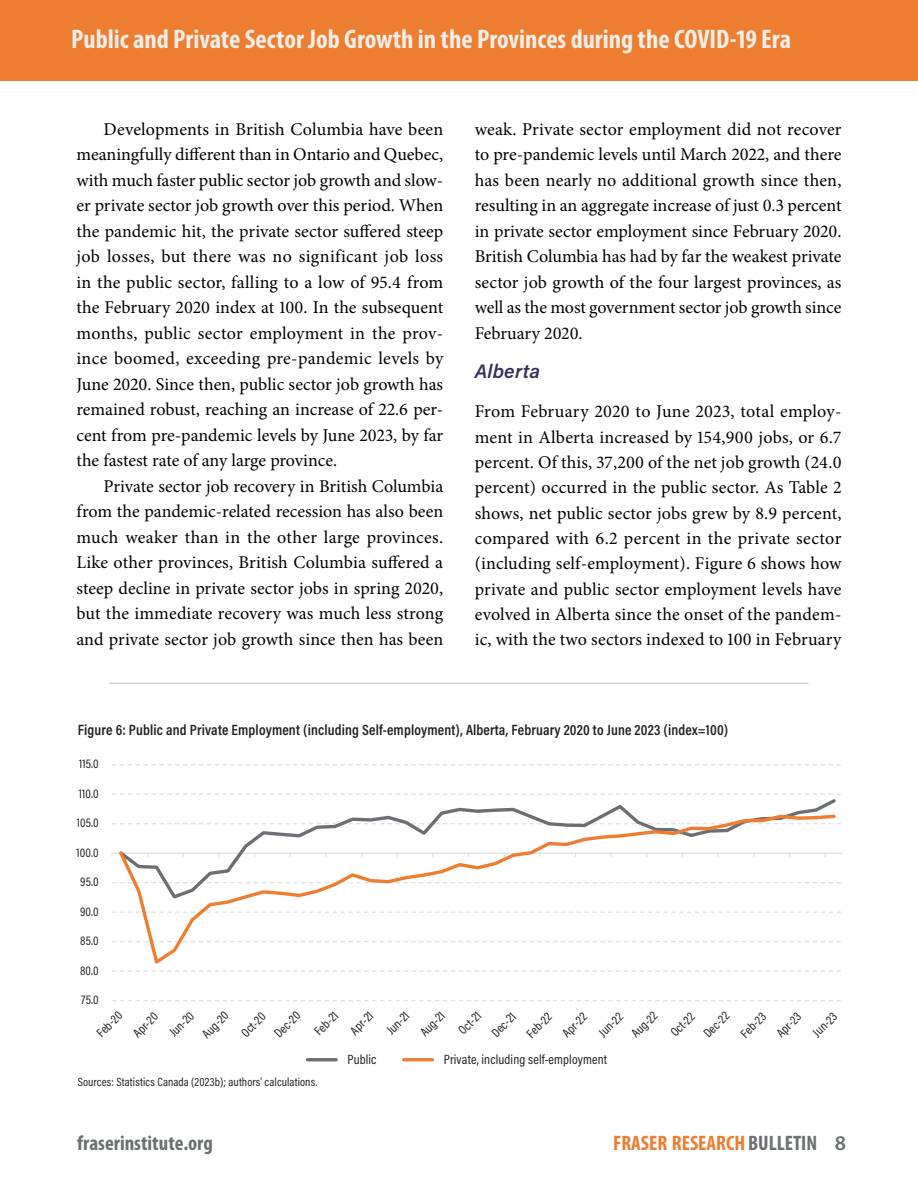
<style>
.page{position:relative;width:918px;height:1188px;background:#fff}
.page>*{position:absolute;margin:0;border:0;box-sizing:border-box;transform-origin:0 0}
.t1{font:700 condensed 27px "Myriad Pro";color:#f2ede6}
.t2{font:700 condensed 21px "Myriad Pro";color:#ed7d30}
.t3{font:700 condensed 21px "Myriad Pro";color:#6b7073}
.Head_3{font:italic 600 19.5px "Acumin Pro";letter-spacing:.01em;color:#35305e}
.text{font:18px/25.5px "Minion Pro";letter-spacing:-.005em;color:#000;text-align:justify}
.textleft{font:18px/25.3px "Minion Pro";letter-spacing:.01em;color:#000;text-align:justify}
.t4{font:600 15px "Acumin Pro Cond";letter-spacing:.01em;color:#231f20}
.t5{font:13.5px "Acumin Pro Cond";letter-spacing:.01em;color:#231f20}
.t6{font:12.75px/23.5px "Acumin Pro Cond";letter-spacing:.01em;color:#231f20}
.t7{font:12px "Acumin Pro Cond";letter-spacing:.01em;color:#231f20}
.s1{color:#6b7073}
.s2{font-weight:600;font-stretch:normal;color:#6b7073}
</style>
<div class="page">
<div style="left:0;top:0;width:918px;height:81px;background:#ed7d30"></div>
<hr style="left:109px;top:683px;width:700px;height:1px;background:#d1d2d4">
<svg style="left:112px;top:1000px;width:729px;height:1px"></svg>
<svg style="left:112px;top:971px;width:729px;height:1px"></svg>
<svg style="left:112px;top:794px;width:729px;height:1px"></svg>
<svg style="left:112px;top:764px;width:729px;height:1px"></svg>
<hr style="left:112px;top:853px;width:731px;height:1px;background:#dcdddf">
<svg style="left:439px;top:799px;width:400px;height:85px"></svg>
<svg style="left:116px;top:813px;width:722px;height:151px"></svg>
<hr style="left:307px;top:1058px;width:29px;height:3px;background:#6b6f73">
<hr style="left:404px;top:1058px;width:29px;height:3px;background:#ee7d2f">
<h1 class="t1" style="left:71px;top:24px;width:721px">Public and Private Sector Job Growth in the Provinces during the COVID-19 Era</h1>
<p class="text" style="left:76px;top:116px;width:368px;text-indent:27px">Developments in British Columbia have been meaningfully different than in Ontario and Quebec, with much faster public sector job growth and slow&shy;er private sector job growth over this period. When the pandemic hit, the private sector suffered steep job losses, but there was no significant job loss in the public sector, falling to a low of 95.4 from the February 2020 index at 100. In the subsequent months, public sector employment in the prov&shy;ince boomed, exceeding pre-pandemic levels by June 2020. Since then, public sector job growth has remained robust, reaching an increase of 22.6 per&shy;cent from pre-pandemic levels by June 2023, by far the fastest rate of any large province.</p>
<p class="text" style="left:76px;top:473px;width:368px;text-indent:27px">Private sector job recovery in British Columbia from the pandemic-related recession has also been much weaker than in the other large provinces.<br>Like other provinces, British Columbia suffered a steep decline in private sector jobs in spring 2020, but the immediate recovery was much less strong and private sector job growth since then has been</p>
<p class="text" style="left:475px;top:116px;width:368px">weak. Private sector employment did not recover to pre-pandemic levels until March 2022, and there has been nearly no additional growth since then, resulting in an aggregate increase of just 0.3 percent in private sector employment since February 2020.<br>British Columbia has had by far the weakest private sector job growth of the four largest provinces, as well as the most government sector job growth since February 2020.</p>
<p class="Head_3" style="left:475px;top:358px;width:67px">Alberta</p>
<p class="textleft" style="left:475px;top:399px;width:368px">From February 2020 to June 2023, total employ&shy;ment in Alberta increased by 154,900 jobs, or 6.7 percent. Of this, 37,200 of the net job growth (24.0 percent) occurred in the public sector. As Table 2 shows, net public sector jobs grew by 8.9 percent, compared with 6.2 percent in the private sector (including self-employment). Figure 6 shows how private and public sector employment levels have evolved in Alberta since the onset of the pandem&shy;ic, with the two sectors indexed to 100 in February</p>
<p class="t4" style="left:78px;top:720px;width:652px">Figure 6: Public and Private Employment (including Self-employment), Alberta, February 2020 to June 2023 (index=100)</p>
<p class="t6" style="left:79px;top:752px;width:21px">115.0</p>
<p class="t6" style="left:79px;top:781px;width:21px">110.0</p>
<p class="t6" style="left:77px;top:811px;width:23px">105.0</p>
<p class="t6" style="left:76px;top:840px;width:24px">100.0</p>
<p class="t6" style="left:80px;top:870px;width:20px">95.0</p>
<p class="t6" style="left:80px;top:899px;width:20px">90.0</p>
<p class="t6" style="left:80px;top:929px;width:20px">85.0</p>
<p class="t6" style="left:80px;top:958px;width:20px">80.0</p>
<p class="t6" style="left:81px;top:988px;width:19px">75.0</p>
<p class="t6" style="left:90px;top:1026px;width:32px;rotate:-45deg">Feb-20</p>
<p class="t6" style="left:127px;top:1027px;width:31px;rotate:-45deg">Apr-20</p>
<p class="t6" style="left:163px;top:1026px;width:31px;rotate:-45deg">Jun-20</p>
<p class="t6" style="left:196px;top:1027px;width:33px;rotate:-45deg">Aug-20</p>
<p class="t6" style="left:251px;top:1010px;width:33px;text-indent:-23px;rotate:-45deg">Oct-20<br>Dec-20</p>
<p class="t6" style="left:308px;top:1025px;width:30px;rotate:-45deg">Feb-21</p>
<p class="t6" style="left:344px;top:1024px;width:29px;rotate:-45deg">Apr-21</p>
<p class="t6" style="left:380px;top:1024px;width:28px;rotate:-45deg">Jun-21</p>
<p class="t6" style="left:414px;top:1026px;width:31px;rotate:-45deg">Aug-21</p>
<p class="t6" style="left:452px;top:1024px;width:28px;rotate:-45deg">Oct-21</p>
<p class="t6" style="left:485px;top:1026px;width:30px;rotate:-45deg">Dec-21</p>
<p class="t6" style="left:520px;top:1027px;width:31px;rotate:-45deg">Feb-22</p>
<p class="t6" style="left:556px;top:1026px;width:30px;rotate:-45deg">Apr-22</p>
<p class="t6" style="left:592px;top:1026px;width:30px;rotate:-45deg">Jun-22</p>
<p class="t6" style="left:644px;top:1006px;width:30px;line-height:27px;text-indent:-28px;rotate:-45deg">Aug-22<br>Oct-22</p>
<p class="t6" style="left:714px;top:1007px;width:31px;line-height:26.5px;text-indent:-26px;rotate:-45deg">Dec-22<br>Feb-23</p>
<p class="t6" style="left:788px;top:1007px;width:30px;line-height:25.5px;text-indent:-26px;rotate:-45deg">Apr-23<br>Jun-23</p>
<p class="t7" style="left:78px;top:1075px;width:241px">Sources: Statistics Canada (2023b); authors' calculations.</p>
<p class="t5" style="left:348px;top:1050px;width:31px">Public</p>
<p class="t5" style="left:444px;top:1050px;width:165px">Private, including self-employment</p>
<p class="t3" style="left:77px;top:1131px;width:137px">fraserinstitute.org</p>
<p class="t2" style="left:613px;top:1131px;width:234px">FRASER RESEARCH <span class="s1">BULLETIN</span> <span class="s2">8</span></p>
</div>
